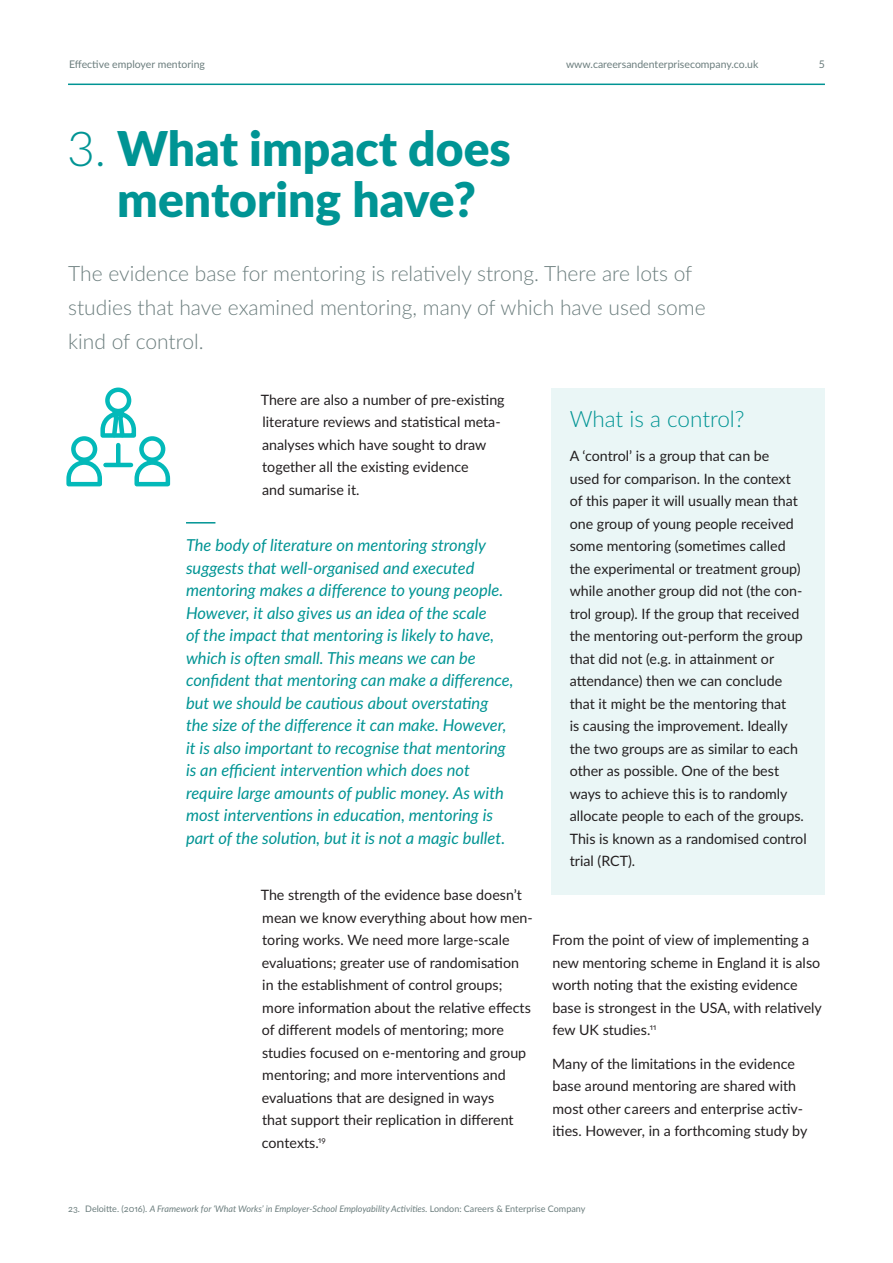
<style>
.page{position:relative;width:893px;height:1263px;background:#fff}
.page>*{position:absolute;margin:0;border:0;box-sizing:border-box;transform-origin:0 0}
.t1{font:900 48px/51px "Lato";color:#009494;text-align:center}
.t2{font:300 22.5px "Lato";letter-spacing:-.005em;color:#009494}
.t3{font:300 21px/33.8px "Lato";color:#6c7e7e}
.t4{font:italic 16.5px/22.5px "Lato";color:#009494}
.t5{font:14.25px/22.5px "Lato";color:#231f20}
.t6{font:10.5px "Lato";color:#6c7e7e}
.t7{font:italic 9px "Lato";color:#6c7e7e}
.s1{font-weight:300}
.s2{font-style:normal}
</style>
<div class="page">
<hr style="left:68px;top:84px;width:757px;height:1px;background:#009494">
<div style="left:552px;top:388px;width:273px;height:507px;background:#eaf6f6"></div>
<svg style="left:66px;top:387px;width:105px;height:100px"></svg>
<div style="left:116px;top:445px;width:5px;height:19px;background:#03b9b9"></div>
<hr style="left:106px;top:463px;width:25px;height:4px;background:#03b9b9">
<svg style="left:186px;top:522px;width:29px;height:1px"></svg>
<p class="t6" style="left:69px;top:58px;width:137px">Effective employer mentoring</p>
<p class="t6" style="left:566px;top:58px;width:194px">www.careersandenterprisecompany.co.uk</p>
<p class="t6" style="left:819px;top:58px;width:8px">5</p>
<h1 class="t1" style="left:67px;top:122px;width:445px"><span class="s1">3.</span> What impact does mentoring have?</h1>
<h3 class="t3" style="left:68px;top:256px;width:639px">The evidence base for mentoring is relatively strong. There are lots of studies that have examined mentoring, many of which have used some kind of control.</h3>
<p class="t5" style="left:261px;top:388px;width:245px">There are also a number of pre-existing literature reviews and statistical meta&shy;analyses which have sought to draw together all the existing evidence<br>and sumarise it.</p>
<p class="t4" style="left:186px;top:534px;width:329px">The body of literature on mentoring strongly suggests that well-organised and executed mentoring makes a difference to young people.<br>However, it also gives us an idea of the scale<br>of the impact that mentoring is likely to have, which is often small. This means we can be confident that mentoring can make a difference, but we should be cautious about overstating the size of the difference it can make. However, it is also important to recognise that mentoring is an efficient intervention which does not require large amounts of public money. As with most interventions in education, mentoring is part of the solution, but it is not a magic bullet.</p>
<p class="t5" style="left:261px;top:883px;width:274px">The strength of the evidence base doesn’t mean we know everything about how men&shy;toring works. We need more large-scale evaluations; greater use of randomisation<br>in the establishment of control groups; more information about the relative effects of different models of mentoring; more studies focused on e-mentoring and group mentoring; and more interventions and evaluations that are designed in ways<br>that support their replication in different contexts.<sup>19</sup></p>
<h2 class="t2" style="left:570px;top:405px;width:176px">What is a control?</h2>
<p class="t5" style="left:570px;top:444px;width:238px">A ‘control’ is a group that can be<br>used for comparison. In the context of this paper it will usually mean that one group of young people received some mentoring (sometimes called the experimental or treatment group) while another group did not (the con&shy;trol group). If the group that received the mentoring out-perform the group that did not (e.g. in attainment or attendance) then we can conclude that it might be the mentoring that<br>is causing the improvement. Ideally the two groups are as similar to each other as possible. One of the best ways to achieve this is to randomly allocate people to each of the groups.<br>This is known as a randomised control trial (RCT).</p>
<p class="t5" style="left:552px;top:928px;width:271px">From the point of view of implementing a new mentoring scheme in England it is also worth noting that the existing evidence base is strongest in the USA, with relatively few UK studies.<sup>11</sup></p>
<p class="t5" style="left:552px;top:1052px;width:257px">Many of the limitations in the evidence base around mentoring are shared with most other careers and enterprise activ&shy;ities. However, in a forthcoming study by</p>
<p class="t7" style="left:68px;top:1203px;width:519px"><span class="s2">23. Deloitte. (2016).</span> A Framework for ‘What Works’ in Employer-School Employability Activities. <span class="s2">London: Careers &amp; Enterprise Company</span></p>
</div>
